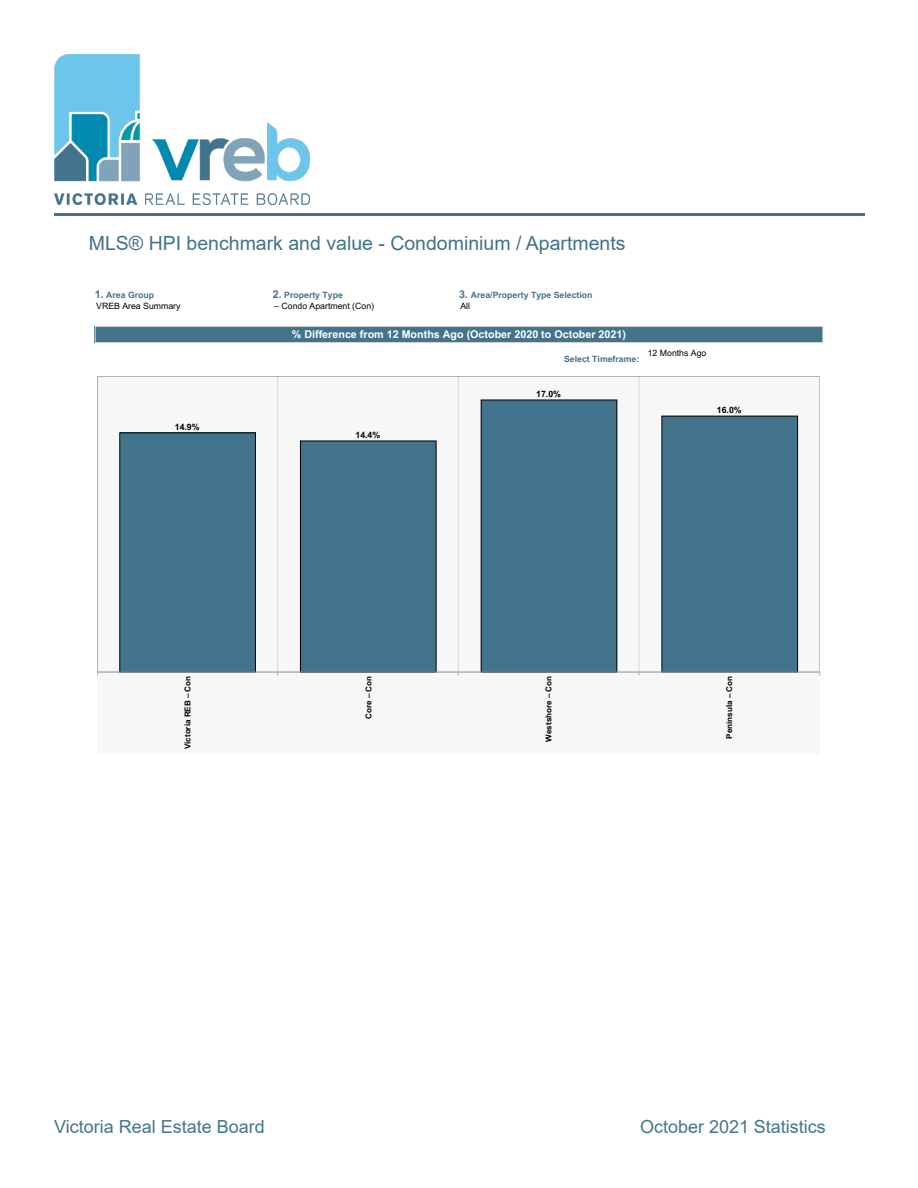
<style>
.page{position:relative;width:918px;height:1188px;background:#fff}
.page>*{position:absolute;margin:0;border:0;box-sizing:border-box;transform-origin:0 0}
.t1{font:19.5px "Arial";color:#41738c}
.t2{font:18px "Arial";color:#427590}
.t3{font:700 10.8px "Arial";color:#fff}
.t4{font:700 8.7px/10.8px "Arial";color:#42748d}
.t5{font:8.7px/10.8px "Arial";color:#000}
.t6{font:700 8.7px "Arial";color:#000}
.t7{font:700 8.1px "Arial";color:#000}
.s1{font-weight:700;font-size:10.8px;color:#42748d}
.s2{font-weight:700;color:#42748d}
.s3{font-size:10.8px}
.s4{font-weight:400;color:#000}
</style>
<div class="page">
<hr style="left:54px;top:214px;width:811px;height:2px;background:#41738c">
<div style="left:95px;top:326px;width:728px;height:17px;background:#42748d"></div>
<div style="left:95px;top:326px;width:728px;height:17px;border:1px solid #d7d7d7"></div>
<div style="left:98px;top:376px;width:722px;height:378px;background:#f7f7f7"></div>
<svg style="left:277px;top:377px;width:1px;height:298px"></svg>
<svg style="left:458px;top:377px;width:1px;height:298px"></svg>
<svg style="left:639px;top:377px;width:1px;height:298px"></svg>
<div style="left:662px;top:416px;width:136px;height:256px;background:#42748d"></div>
<div style="left:662px;top:416px;width:136px;height:256px;border:1px solid #000"></div>
<div style="left:481px;top:400px;width:136px;height:272px;background:#42748d"></div>
<div style="left:481px;top:400px;width:136px;height:272px;border:1px solid #000"></div>
<div style="left:300px;top:441px;width:136px;height:231px;background:#42748d"></div>
<div style="left:300px;top:441px;width:136px;height:231px;border:1px solid #000"></div>
<div style="left:120px;top:433px;width:135px;height:239px;background:#42748d"></div>
<div style="left:119px;top:433px;width:137px;height:239px;border:1px solid #000"></div>
<hr style="left:98px;top:376px;width:1px;height:296px;background:#b0b0b0">
<hr style="left:819px;top:376px;width:1px;height:296px;background:#b0b0b0">
<hr style="left:98px;top:376px;width:722px;height:1px;background:#b0b0b0">
<hr style="left:98px;top:672px;width:722px;height:1px;background:#b0b0b0">
<img style="left:54px;top:54px;width:256px;height:151px">
<p class="t1" style="left:89px;top:229px;width:538px">MLS® HPI benchmark and value - Condominium / Apartments</p>
<p class="t5" style="left:95px;top:290px;width:87px"><span class="s1">1.</span> <span class="s2">Area Group<br></span>VREB Area Summary</p>
<p class="t4" style="left:459px;top:290px;width:135px"><span class="s3">3.</span> Area/Property Type Selection<br><span class="s4">All</span></p>
<p class="t4" style="left:273px;top:290px;width:72px"><span class="s3">2.</span> Property Type</p>
<p class="t5" style="left:274px;top:301px;width:101px">– Condo Apartment (Con)</p>
<p class="t3" style="left:292px;top:330px;width:336px">% Difference from 12 Months Ago (October 2020 to October 2021)</p>
<p class="t4" style="left:564px;top:355px;width:77px">Select Timeframe:</p>
<p class="t5" style="left:648px;top:348px;width:60px">12 Months Ago</p>
<p class="t6" style="left:175px;top:423px;width:26px">14.9%</p>
<p class="t6" style="left:356px;top:431px;width:26px">14.4%</p>
<p class="t6" style="left:536px;top:390px;width:26px">17.0%</p>
<p class="t6" style="left:717px;top:406px;width:26px">16.0%</p>
<p class="t7" style="left:185px;top:749px;width:75px;rotate:-90deg">Victoria REB – Con</p>
<p class="t7" style="left:365px;top:719px;width:44px;rotate:-90deg">Core – Con</p>
<p class="t7" style="left:545px;top:742px;width:67px;rotate:-90deg">Westshore – Con</p>
<p class="t7" style="left:726px;top:739px;width:64px;rotate:-90deg">Peninsula – Con</p>
<p class="t2" style="left:54px;top:1115px;width:212px">Victoria Real Estate Board</p>
<p class="t2" style="left:640px;top:1115px;width:187px">October 2021 Statistics</p>
</div>
